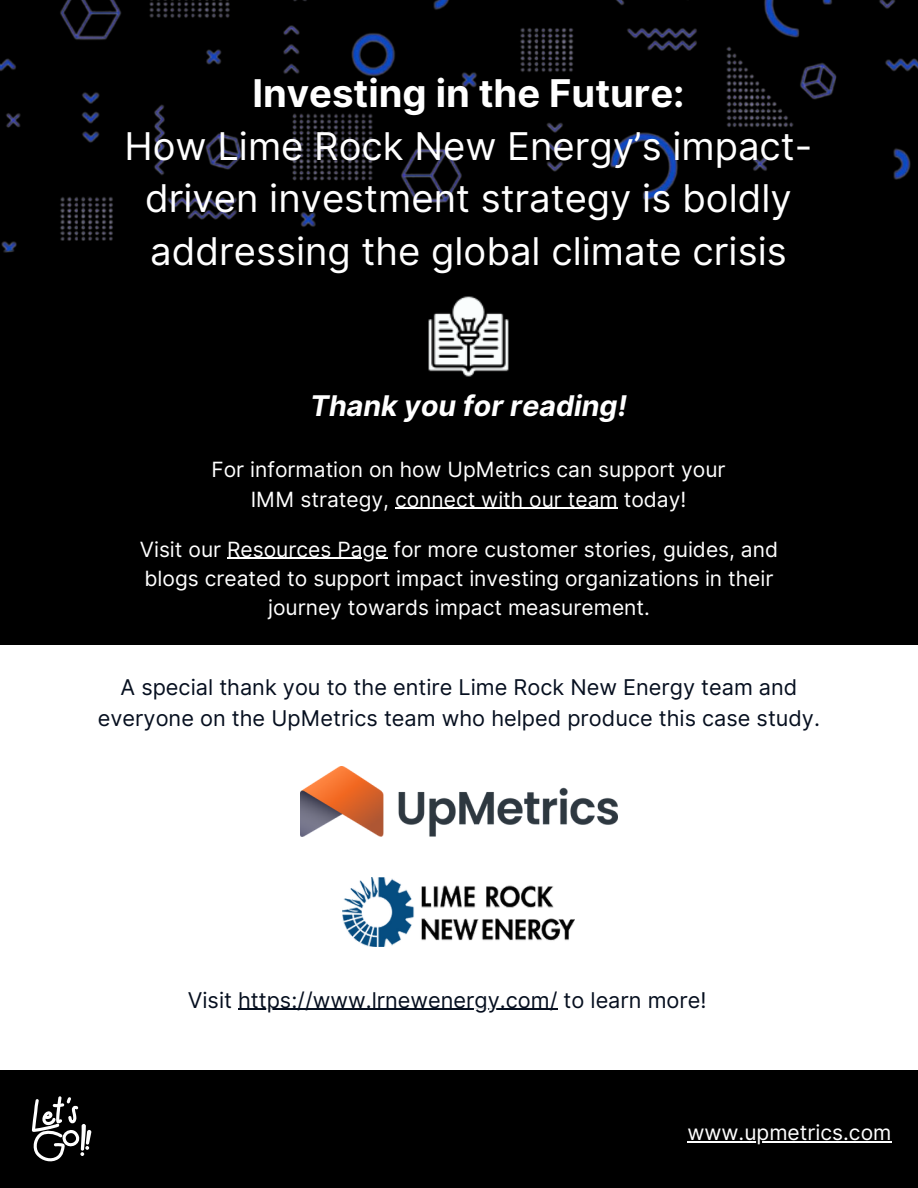
<style>
.page{position:relative;width:918px;height:1188px;background:#000}
.page>*{position:absolute;margin:0;border:0;box-sizing:border-box;transform-origin:0 0}
.t1{font:38.25px/52.8px "Inter";color:#fff;text-align:center}
.t2{font:700 38.25px "Inter";color:#fff}
.t3{font:italic 700 28.5px "Inter";color:#fff}
.t4{font:21.75px/30.3px "Inter";color:#060f1f;text-align:center}
.t5{font:21px/29.2px "Inter";color:#fff;text-align:center}
</style>
<div class="page">
<img style="left:0;top:1px;width:918px;height:645px">
<div style="left:0;top:646px;width:918px;height:424px;background:#fff"></div>
<img style="left:301px;top:766px;width:317px;height:70px">
<img style="left:426px;top:295px;width:84px;height:84px">
<svg style="left:32px;top:1096px;width:60px;height:66px"></svg>
<hr style="left:227px;top:558px;width:161px;height:1px;background:#fff">
<img style="left:343px;top:878px;width:232px;height:68px">
<hr style="left:687px;top:1141px;width:204px;height:1px;background:#fff">
<hr style="left:395px;top:508px;width:223px;height:1px;background:#fff">
<hr style="left:238px;top:1009px;width:319px;height:1px;background:#060f1f">
<p class="t2" style="left:252px;top:70px;width:434px">Investing in the Future:</p>
<p class="t1" style="left:125px;top:119px;width:689px">How Lime Rock New Energy’s impact&shy;driven investment strategy is boldly addressing the global climate crisis</p>
<p class="t3" style="left:310px;top:389px;width:318px">Thank you for reading!</p>
<p class="t5" style="left:211px;top:455px;width:516px">For information on how UpMetrics can support your<br>IMM strategy, connect with our team today!</p>
<p class="t5" style="left:140px;top:534px;width:640px">Visit our Resources Page for more customer stories, guides, and blogs created to support impact investing organizations in their journey towards impact measurement.</p>
<p class="t4" style="left:98px;top:672px;width:724px">A special thank you to the entire Lime Rock New Energy team and everyone on the UpMetrics team who helped produce this case study.</p>
<p class="t4" style="left:188px;top:985px;width:520px">Visit https://www.lrnewenergy.com/ to learn more!</p>
<p class="t5" style="left:687px;top:1118px;width:206px">www.upmetrics.com</p>
</div>
